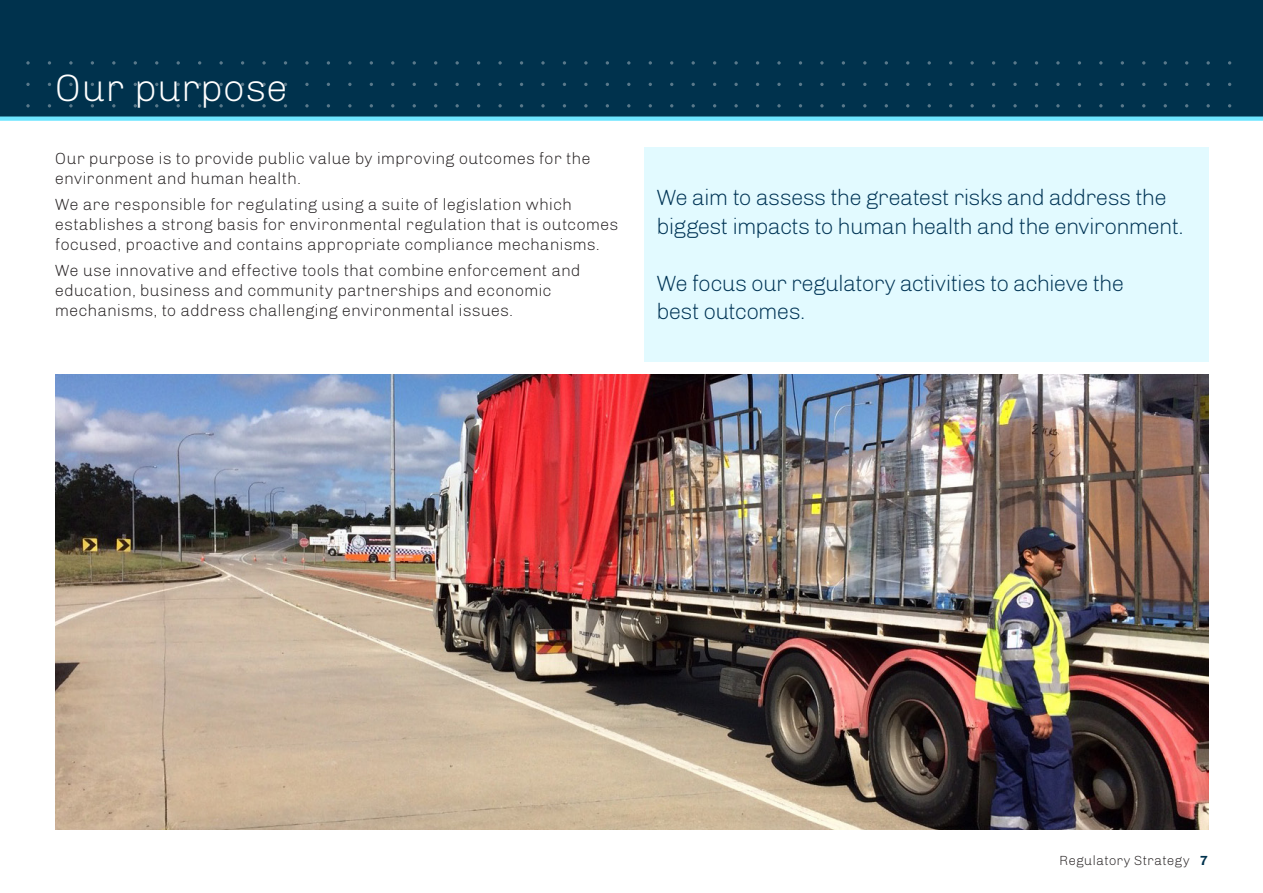
<style>
.page{position:relative;width:1263px;height:893px;background:#fff}
.page>*{position:absolute;margin:0;border:0;box-sizing:border-box;transform-origin:0 0}
.White_Heading_-_26_p{font:300 39px "Chivo";color:#fff}
._01_Pullout_L_-_Blue{font:300 22.5px/28.5px "Chivo";letter-spacing:-.04em;color:#003455}
._01_Body_L_-_Black{font:300 16.5px/19.8px "Chivo";color:#231f20}
.t1{font:300 13.5px "Chivo";letter-spacing:.01em;color:#231f20}
.s1{font-weight:700;color:#00324d}
</style>
<div class="page">
<div style="left:0;top:0;width:1263px;height:117px;background:#00324d"></div>
<svg style="left:26px;top:61px;width:1206px;height:47px"></svg>
<div style="left:0;top:116px;width:1263px;height:5px;background:#6de5ff"></div>
<img style="left:55px;top:374px;width:1153px;height:455px">
<div style="left:644px;top:147px;width:564px;height:215px;background:#e2faff"></div>
<h1 class="White_Heading_-_26_p" style="left:55px;top:65px;width:235px">Our purpose</h1>
<p class="_01_Body_L_-_Black" style="left:55px;top:149px;width:537px">Our purpose is to provide public value by improving outcomes for the environment and human health.</p>
<p class="_01_Body_L_-_Black" style="left:55px;top:195px;width:565px">We are responsible for regulating using a suite of legislation which establishes a strong basis for environmental regulation that is outcomes focused, proactive and contains appropriate compliance mechanisms.</p>
<p class="_01_Body_L_-_Black" style="left:55px;top:261px;width:527px">We use innovative and effective tools that combine enforcement and education, business and community partnerships and economic mechanisms, to address challenging environmental issues.</p>
<p class="_01_Pullout_L_-_Blue" style="left:657px;top:183px;width:529px">We aim to assess the greatest risks and address the biggest impacts to human health and the environment.</p>
<p class="_01_Pullout_L_-_Blue" style="left:657px;top:269px;width:469px">We focus our regulatory activities to achieve the best outcomes.</p>
<p class="t1" style="left:1059px;top:853px;width:150px">Regulatory Strategy <span class="s1">7</span></p>
</div>
